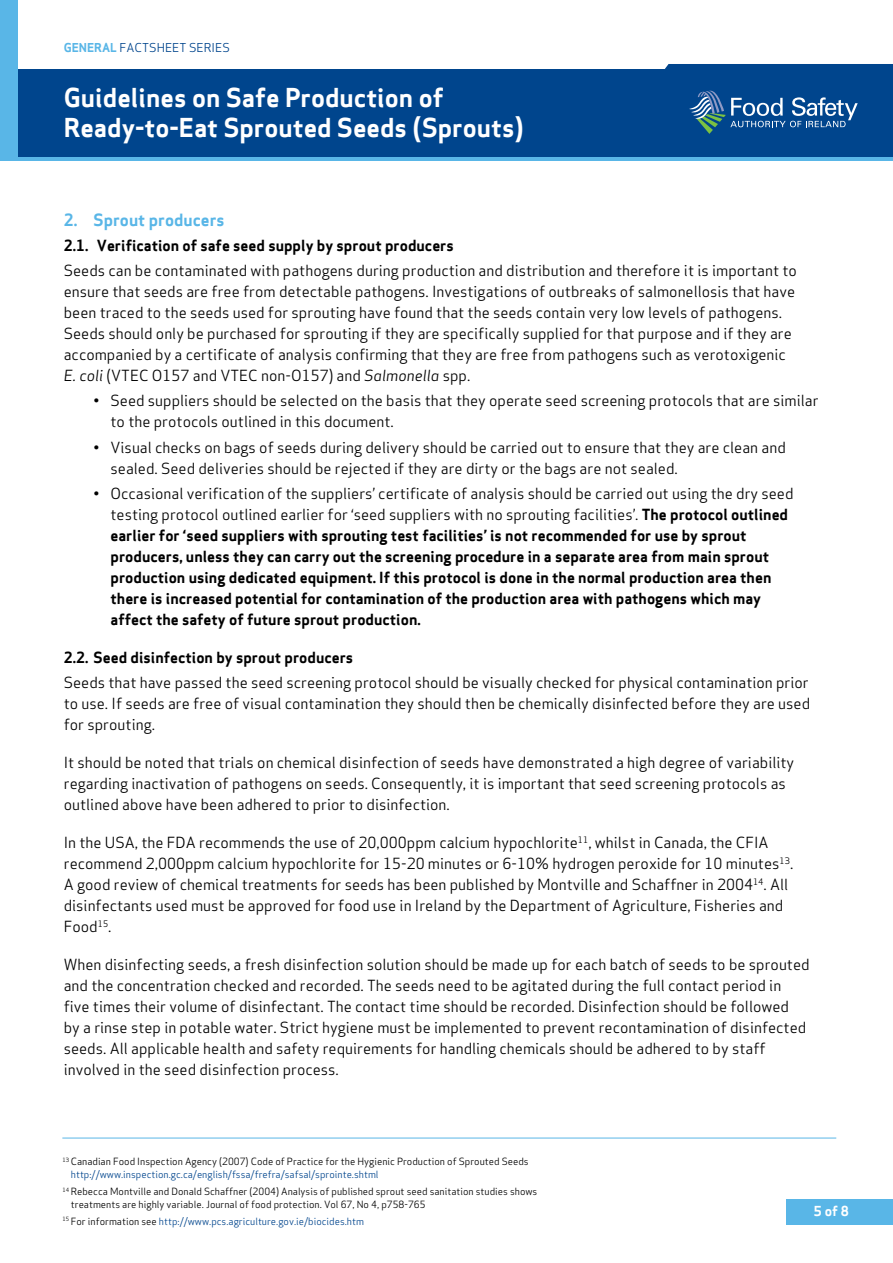
<style>
.page{position:relative;width:893px;height:1263px;background:#fff}
.page>*{position:absolute;margin:0;border:0;box-sizing:border-box;transform-origin:0 0}
.t1{font:25.5px/30px "Apex Sans Bold T";color:#fff}
.t2{font:16.5px "Apex Sans Bold T";color:#59b6e7}
.t3{font:15px/21px "Apex Sans Book T";color:#000}
.t4{font:15px/21px "Apex Sans Bold T";color:#000}
.t5{font:13.5px "Apex Sans Bold T";color:#fff}
.t6{font:12px "Apex Sans Book T";color:#00458d}
.t7{font:9.75px/12.8px "Apex Sans Book T";color:#000}
.t8{font:9.75px "Apex Sans Book T";color:#00458d}
.s1{font-family:"Apex Sans Bold T";color:#59b6e7}
.s2{font-family:"Apex Sans Book Italic T"}
.s3{font-family:"Apex Sans Bold T"}
.s4{color:#00458d}
.s5{color:#000}
</style>
<div class="page">
<div style="left:787px;top:1199px;width:106px;height:26px;background:#59b6e7"></div>
<div style="left:0;top:70px;width:893px;height:87px;background:#00458d"></div>
<svg style="left:599px;top:64px;width:294px;height:70px"></svg>
<hr style="left:0;top:157px;width:893px;height:3px;background:#59b6e7">
<div style="left:0;top:0;width:17px;height:158px;background:#59b6e7"></div>
<hr style="left:62px;top:1138px;width:774px;height:1px;background:#59b6e7">
<p class="t6" style="left:64px;top:40px;width:168px"><span class="s1">GENERAL</span> FACTSHEET SERIES</p>
<h1 class="t1" style="left:64px;top:83px;width:462px">Guidelines on Safe Production of<br>Ready-to-Eat Sprouted Seeds (Sprouts)</h1>
<p class="t2" style="left:64px;top:209px;width:162px">2. Sprout producers</p>
<p class="t4" style="left:64px;top:235px;width:392px">2.1. Verification of safe seed supply by sprout producers</p>
<p class="t3" style="left:64px;top:260px;width:735px">Seeds can be contaminated with pathogens during production and distribution and therefore it is important to ensure that seeds are free from detectable pathogens. Investigations of outbreaks of salmonellosis that have been traced to the seeds used for sprouting have found that the seeds contain very low levels of pathogens.<br>Seeds should only be purchased for sprouting if they are specifically supplied for that purpose and if they are accompanied by a certificate of analysis confirming that they are free from pathogens such as verotoxigenic <span class="s2">E. coli</span> (VTEC O157 and VTEC non-O157) and <span class="s2">Salmonella</span> spp.</p>
<p class="t3" style="left:111px;top:390px;width:710px;text-indent:-17px">• Seed suppliers should be selected on the basis that they operate seed screening protocols that are similar to the protocols outlined in this document.</p>
<p class="t3" style="left:111px;top:437px;width:677px;text-indent:-17px">• Visual checks on bags of seeds during delivery should be carried out to ensure that they are clean and sealed. Seed deliveries should be rejected if they are dirty or the bags are not sealed.</p>
<p class="t3" style="left:111px;top:483px;width:684px;text-indent:-17px">• Occasional verification of the suppliers’ certificate of analysis should be carried out using the dry seed testing protocol outlined earlier for ‘seed suppliers with no sprouting facilities’. <span class="s3">The protocol outlined</span></p>
<p class="t4" style="left:111px;top:525px;width:662px">earlier for ‘seed suppliers with sprouting test facilities’ is not recommended for use by sprout producers, unless they can carry out the screening procedure in a separate area from main sprout production using dedicated equipment. If this protocol is done in the normal production area then there is increased potential for contamination of the production area with pathogens which may affect the safety of future sprout production.</p>
<p class="t4" style="left:64px;top:647px;width:291px">2.2. Seed disinfection by sprout producers</p>
<p class="t3" style="left:64px;top:672px;width:748px;text-align:justify">Seeds that have passed the seed screening protocol should be visually checked for physical contamination prior to use. If seeds are free of visual contamination they should then be chemically disinfected before they are used for sprouting.</p>
<p class="t3" style="left:64px;top:752px;width:732px">It should be noted that trials on chemical disinfection of seeds have demonstrated a high degree of variability regarding inactivation of pathogens on seeds. Consequently, it is important that seed screening protocols as outlined above have been adhered to prior to disinfection.</p>
<p class="t3" style="left:64px;top:832px;width:731px">In the USA, the FDA recommends the use of 20,000ppm calcium hypochlorite<sup>11</sup>, whilst in Canada, the CFIA recommend 2,000ppm calcium hypochlorite for 15-20 minutes or 6-10% hydrogen peroxide for 10 minutes<sup>13</sup>.<br>A good review of chemical treatments for seeds has been published by Montville and Schaffner in 2004<sup>14</sup>. All disinfectants used must be approved for food use in Ireland by the Department of Agriculture, Fisheries and Food<sup>15</sup>.</p>
<p class="t3" style="left:64px;top:954px;width:747px">When disinfecting seeds, a fresh disinfection solution should be made up for each batch of seeds to be sprouted and the concentration checked and recorded. The seeds need to be agitated during the full contact period in five times their volume of disinfectant. The contact time should be recorded. Disinfection should be followed<br>by a rinse step in potable water. Strict hygiene must be implemented to prevent recontamination of disinfected seeds. All applicable health and safety requirements for handling chemicals should be adhered to by staff involved in the seed disinfection process.</p>
<p class="t7" style="left:71px;top:1155px;width:459px;text-indent:-9px"><sup>13</sup> Canadian Food Inspection Agency (2007) Code of Practice for the Hygienic Production of Sprouted Seeds <span class="s4">http://www.inspection.gc.ca/english/fssa/frefra/safsal/sprointe.shtml</span></p>
<p class="t7" style="left:71px;top:1185px;width:468px;text-indent:-9px"><sup>14</sup> Rebecca Montville and Donald Schaffner (2004) Analysis of published sprout seed sanitation studies shows treatments are highly variable. Journal of food protection. Vol 67, No 4, p758-765</p>
<p class="t8" style="left:62px;top:1215px;width:303px"><sup>15</sup> <span class="s5">For information see</span> http://www.pcs.agriculture.gov.ie/biocides.htm</p>
<p class="t5" style="left:814px;top:1202px;width:37px">5 of 8</p>
</div>
